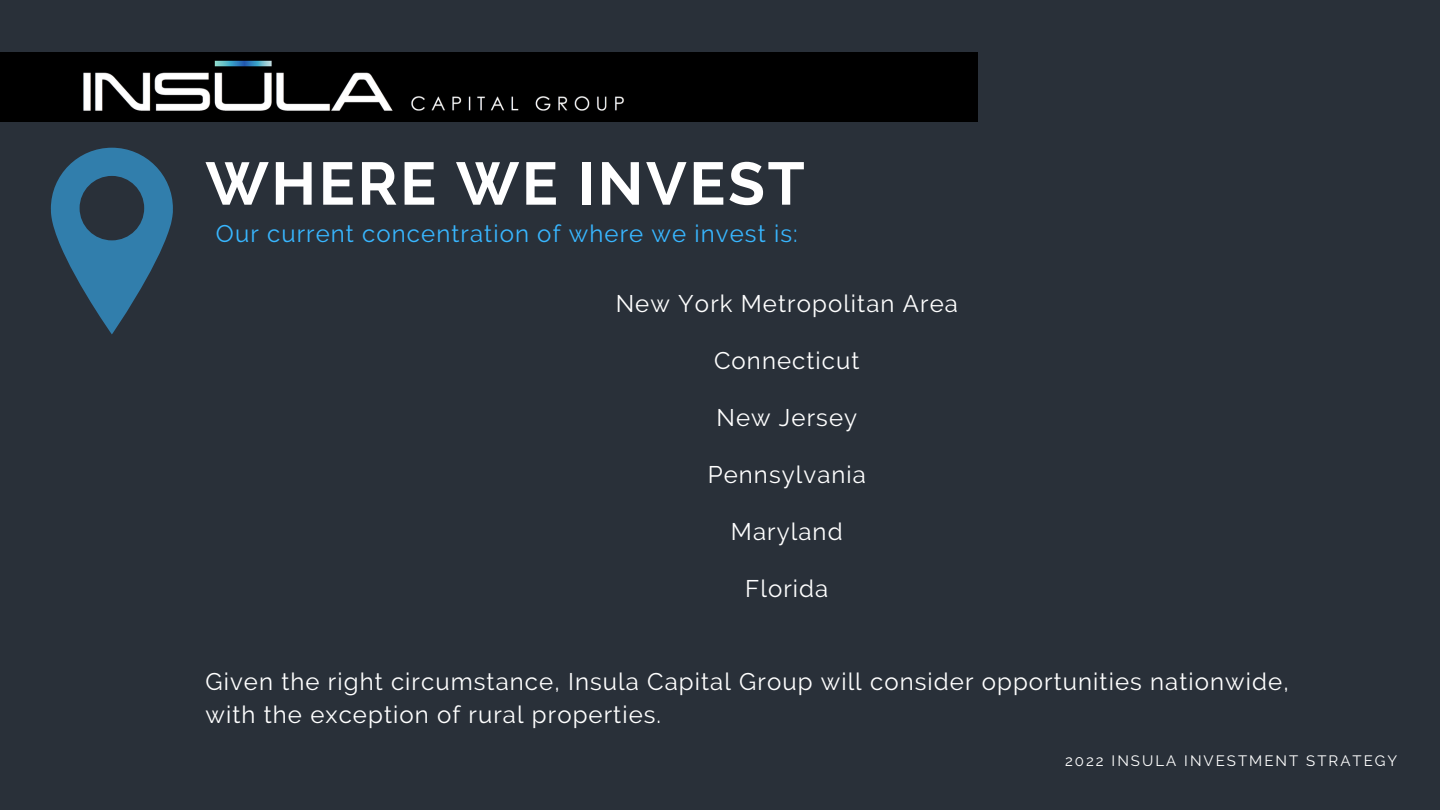
<style>
.page{position:relative;width:1440px;height:810px;background:#293039}
.page>*{position:absolute;margin:0;border:0;box-sizing:border-box;transform-origin:0 0}
.t1{font:700 60px "Raleway";letter-spacing:.045em;color:#fff}
.t2{font:24px/33px "Raleway";letter-spacing:.045em;color:#fff}
.t3{font:24px "Raleway";letter-spacing:.045em;color:#38b6ff}
.t4{font:15px "Raleway";letter-spacing:.135em;color:#fff}
</style>
<div class="page">
<div style="left:0;top:52px;width:978px;height:70px;background:#000"></div>
<img style="left:83px;top:60px;width:541px;height:51px">
<svg style="left:51px;top:148px;width:122px;height:186px"></svg>
<h1 class="t1" style="left:205px;top:148px;width:601px">WHERE WE INVEST</h1>
<p class="t3" style="left:216px;top:219px;width:583px">Our current concentration of where we invest is:</p>
<p class="t2" style="left:616px;top:287px;width:344px">New York Metropolitan Area</p>
<p class="t2" style="left:714px;top:344px;width:147px">Connecticut</p>
<p class="t2" style="left:716px;top:401px;width:142px">New Jersey</p>
<p class="t2" style="left:708px;top:458px;width:160px">Pennsylvania</p>
<p class="t2" style="left:731px;top:515px;width:113px">Maryland</p>
<p class="t2" style="left:745px;top:572px;width:85px">Florida</p>
<p class="t2" style="left:205px;top:665px;width:1085px">Given the right circumstance, Insula Capital Group will consider opportunities nationwide, with the exception of rural properties.</p>
<p class="t4" style="left:1065px;top:752px;width:334px">2022 INSULA INVESTMENT STRATEGY</p>
</div>
